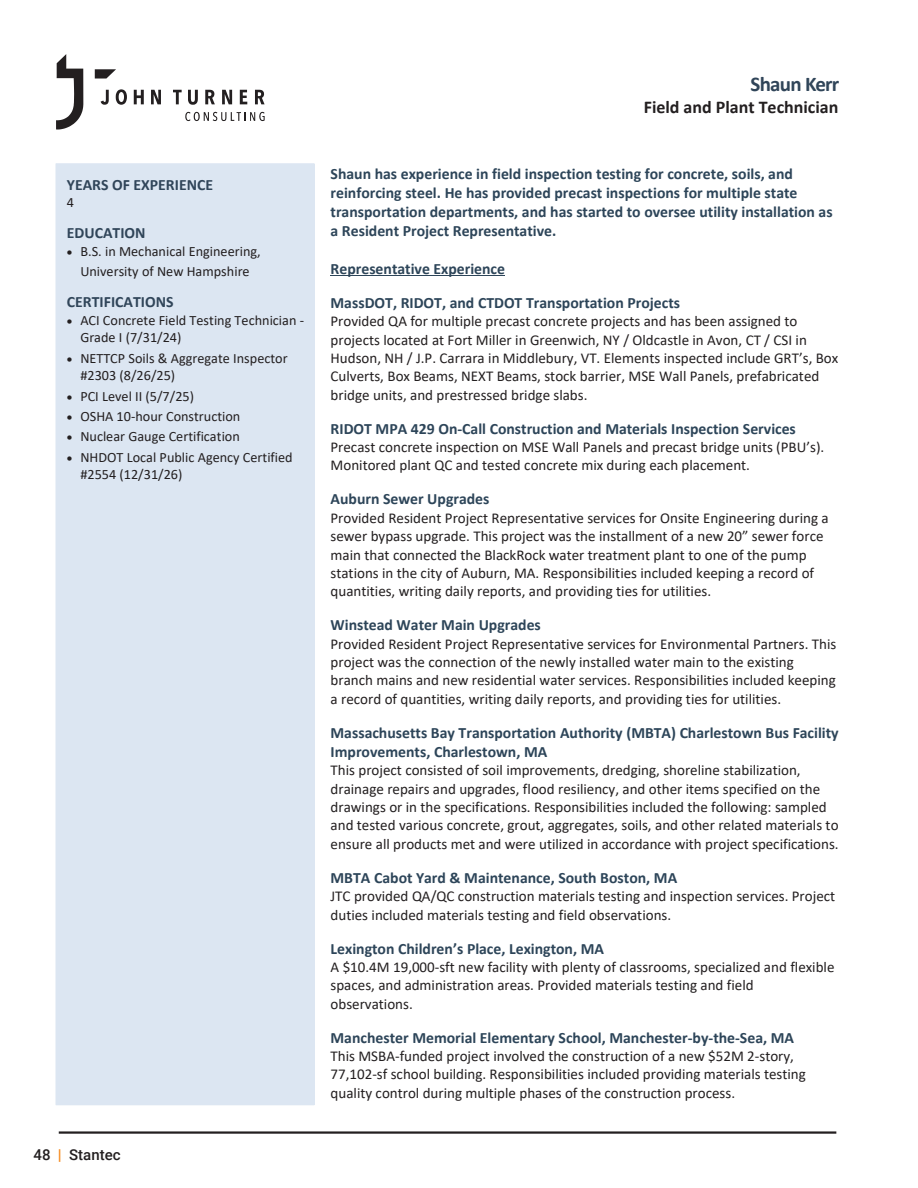
<style>
.page{position:relative;width:918px;height:1188px;background:#fff}
.page>*{position:absolute;margin:0;border:0;box-sizing:border-box;transform-origin:0 0}
.t1{font:700 21px "Calibri";letter-spacing:-.035em;color:#304559}
.t2{font:700 18px "Calibri";color:#231f20}
.t3{font:700 15.75px/19.2px "Calibri";color:#2d4559}
.t4{font:700 15.75px "Calibri";color:#304559}
.t5{font:15px/18.3px "Calibri";color:#231f20}
.t6{font:500 15px "Roboto";color:#231f20}
.t7{font:14.25px/17.4px "Calibri";color:#231f20}
.s1{font-weight:900;color:#f68b1f}
</style>
<div class="page">
<hr style="left:59px;top:1131px;width:777px;height:3px;background:#231f20">
<svg style="left:101px;top:90px;width:8px;height:15px"></svg>
<svg style="left:116px;top:89px;width:11px;height:16px"></svg>
<svg style="left:134px;top:90px;width:10px;height:14px"></svg>
<svg style="left:151px;top:90px;width:10px;height:14px"></svg>
<svg style="left:173px;top:90px;width:9px;height:14px"></svg>
<svg style="left:188px;top:90px;width:10px;height:15px"></svg>
<svg style="left:205px;top:90px;width:10px;height:14px"></svg>
<svg style="left:222px;top:90px;width:10px;height:14px"></svg>
<svg style="left:240px;top:90px;width:7px;height:14px"></svg>
<svg style="left:255px;top:90px;width:10px;height:14px"></svg>
<svg style="left:185px;top:112px;width:80px;height:9px"></svg>
<svg style="left:95px;top:69px;width:21px;height:10px"></svg>
<svg style="left:56px;top:54px;width:27px;height:76px"></svg>
<hr style="left:331px;top:275px;width:174px;height:1px;background:#2d4559">
<div style="left:56px;top:164px;width:258px;height:941px;background:#dce6f2"></div>
<p class="t4" style="left:67px;top:173px;width:148px">YEARS OF EXPERIENCE</p>
<p class="t7" style="left:67px;top:194px;width:9px">4</p>
<p class="t4" style="left:67px;top:222px;width:80px">EDUCATION</p>
<p class="t7" style="left:67px;top:241px;width:196px;line-height:20.4px;text-align:center">• B.S. in Mechanical Engineering,<br>University of New Hampshire</p>
<p class="t4" style="left:67px;top:291px;width:108px">CERTIFICATIONS</p>
<p class="t7" style="left:80px;top:311px;width:225px;text-indent:-14px">• ACI Concrete Field Testing Technician -<br>Grade I (7/31/24)</p>
<p class="t7" style="left:80px;top:349px;width:209px;text-indent:-14px">• NETTCP Soils &amp; Aggregate Inspector #2303 (8/26/25)</p>
<p class="t7" style="left:67px;top:387px;width:129px">• PCI Level II (5/7/25)</p>
<p class="t7" style="left:67px;top:407px;width:175px">• OSHA 10-hour Construction</p>
<p class="t7" style="left:67px;top:428px;width:174px">• Nuclear Gauge Certification</p>
<p class="t7" style="left:80px;top:448px;width:214px;text-indent:-13px">• NHDOT Local Public Agency Certified #2554 (12/31/26)</p>
<p class="t6" style="left:33px;top:1145px;width:89px">48 <span class="s1">|</span> Stantec</p>
<p class="t1" style="left:751px;top:69px;width:90px">Shaun Kerr</p>
<p class="t2" style="left:644px;top:95px;width:196px">Field and Plant Technician</p>
<p class="t3" style="left:331px;top:164px;width:504px">Shaun has experience in field inspection testing for concrete, soils, and reinforcing steel. He has provided precast inspections for multiple state transportation departments, and has started to oversee utility installation as a Resident Project Representative.</p>
<p class="t3" style="left:331px;top:251px;width:351px;line-height:34.2px">Representative Experience<br>MassDOT, RIDOT, and CTDOT Transportation Projects</p>
<p class="t5" style="left:331px;top:312px;width:509px">Provided QA for multiple precast concrete projects and has been assigned to projects located at Fort Miller in Greenwich, NY / Oldcastle in Avon, CT / CSI in Hudson, NH / J.P. Carrara in Middlebury, VT. Elements inspected include GRT’s, Box Culverts, Box Beams, NEXT Beams, stock barrier, MSE Wall Panels, prefabricated bridge units, and prestressed bridge slabs.</p>
<p class="t3" style="left:331px;top:419px;width:467px">RIDOT MPA 429 On-Call Construction and Materials Inspection Services</p>
<p class="t5" style="left:331px;top:438px;width:495px">Precast concrete inspection on MSE Wall Panels and precast bridge units (PBU’s).<br>Monitored plant QC and tested concrete mix during each placement.</p>
<p class="t3" style="left:331px;top:489px;width:160px">Auburn Sewer Upgrades</p>
<p class="t5" style="left:331px;top:508px;width:500px">Provided Resident Project Representative services for Onsite Engineering during a sewer bypass upgrade. This project was the installment of a new 20” sewer force main that connected the BlackRock water treatment plant to one of the pump stations in the city of Auburn, MA. Responsibilities included keeping a record of quantities, writing daily reports, and providing ties for utilities.</p>
<p class="t3" style="left:331px;top:615px;width:212px">Winstead Water Main Upgrades</p>
<p class="t5" style="left:331px;top:634px;width:507px">Provided Resident Project Representative services for Environmental Partners. This project was the connection of the newly installed water main to the existing branch mains and new residential water services. Responsibilities included keeping a record of quantities, writing daily reports, and providing ties for utilities.</p>
<p class="t3" style="left:331px;top:723px;width:510px">Massachusetts Bay Transportation Authority (MBTA) Charlestown Bus Facility<br>Improvements, Charlestown, MA</p>
<p class="t5" style="left:331px;top:761px;width:510px">This project consisted of soil improvements, dredging, shoreline stabilization, drainage repairs and upgrades, flood resiliency, and other items specified on the drawings or in the specifications. Responsibilities included the following: sampled and tested various concrete, grout, aggregates, soils, and other related materials to ensure all products met and were utilized in accordance with project specifications.</p>
<p class="t3" style="left:331px;top:868px;width:348px">MBTA Cabot Yard &amp; Maintenance, South Boston, MA</p>
<p class="t5" style="left:331px;top:887px;width:506px">JTC provided QA/QC construction materials testing and inspection services. Project duties included materials testing and field observations.</p>
<p class="t3" style="left:331px;top:939px;width:275px">Lexington Children’s Place, Lexington, MA</p>
<p class="t5" style="left:331px;top:957px;width:505px">A $10.4M 19,000-sft new facility with plenty of classrooms, specialized and flexible spaces, and administration areas. Provided materials testing and field observations.</p>
<p class="t3" style="left:331px;top:1028px;width:465px">Manchester Memorial Elementary School, Manchester-by-the-Sea, MA</p>
<p class="t5" style="left:331px;top:1047px;width:477px">This MSBA-funded project involved the construction of a new $52M 2-story,<br>77,102-sf school building. Responsibilities included providing materials testing quality control during multiple phases of the construction process.</p>
</div>
